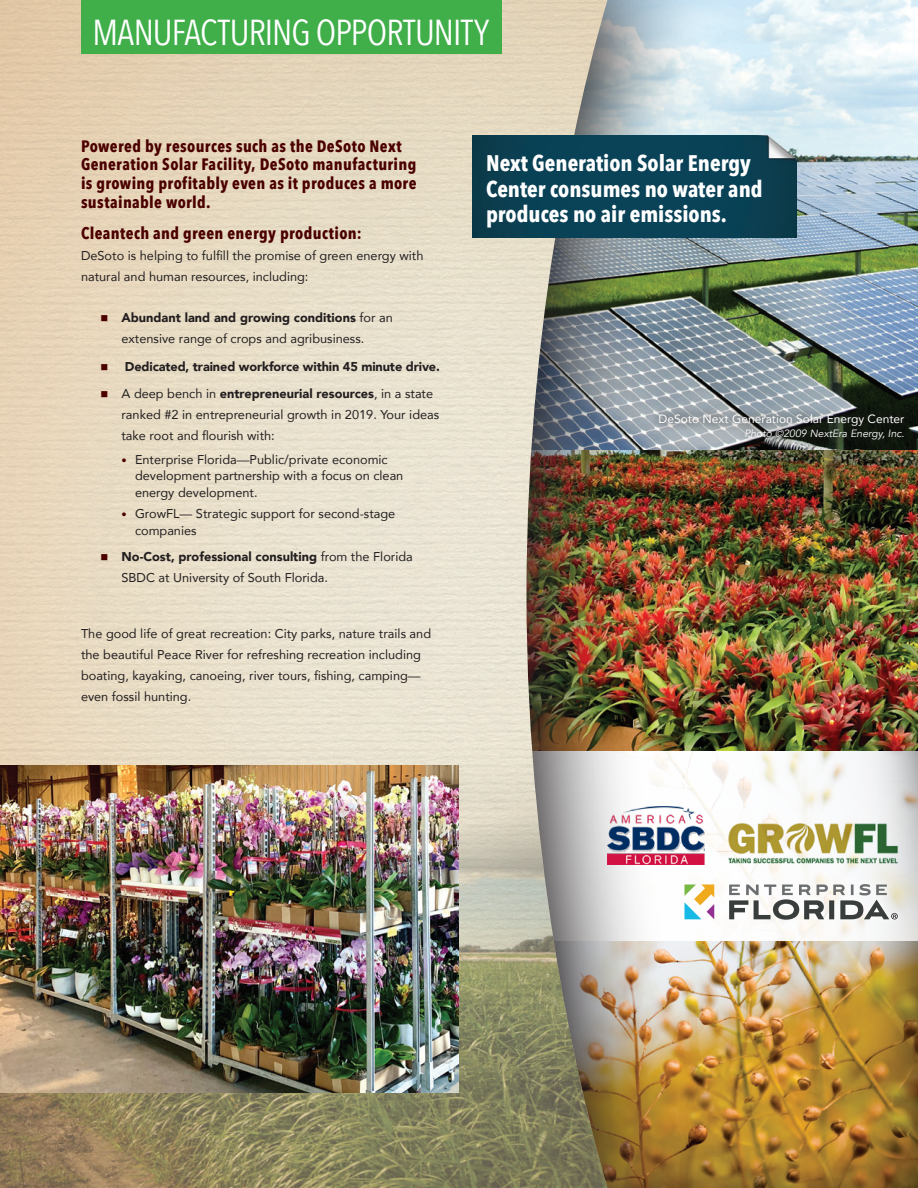
<style>
.page{position:relative;width:918px;height:1188px;background:#fff}
.page>*{position:absolute;margin:0;border:0;box-sizing:border-box;transform-origin:0 0}
.t1{font:36px "Avenir Next Condensed";letter-spacing:-.025em;color:#fff}
.body_paragraphs{font:700 22.5px/25.5px "Avenir Next Condensed";color:#fff}
.t2{font:700 16.5px/18.8px "Avenir Next Condensed";letter-spacing:.02em;color:#4b0000}
.body_paragraphs-2{font:12.75px/21px "Avenir";color:#231f20}
.t3{font:900 12.75px "Avenir";letter-spacing:-.01em;color:#231f20}
.body_paragraphs-3{font:12px "Avenir";color:#fff}
.body_paragraphs-4{font:italic 10.5px "Avenir";color:#fff}
.s1{font-weight:900}
.s2{font-size:10.5px;color:#4b0000}
</style>
<div class="page">
<img style="left:714px;top:940px;width:204px;height:248px">
<svg style="left:747px;top:876px;width:171px;height:64px;fill:#f8f7f4"></svg>
<img style="left:714px;top:751px;width:204px;height:125px">
<img style="left:714px;top:449px;width:204px;height:302px">
<img style="left:714px;top:0;width:204px;height:449px">
<img style="left:608px;top:0;width:106px;height:1188px">
<img style="left:0;top:0;width:608px;height:736px">
<img style="left:0;top:736px;width:621px;height:452px">
<img style="left:0;top:766px;width:459px;height:327px">
<img style="left:722px;top:819px;width:182px;height:47px">
<svg style="left:650px;top:405px;width:262px;height:44px;background:#656c6c"></svg>
<img style="left:473px;top:135px;width:324px;height:103px">
<div style="left:81px;top:0;width:420px;height:54px;background:#40ae49"></div>
<div style="left:679px;top:879px;width:224px;height:46px;background:#fff"></div>
<svg style="left:684px;top:884px;width:30px;height:35px"></svg>
<svg style="left:729px;top:884px;width:169px;height:36px"></svg>
<img style="left:608px;top:806px;width:97px;height:59px">
<svg style="left:101px;top:315px;width:6px;height:6px"></svg>
<svg style="left:101px;top:364px;width:6px;height:6px"></svg>
<svg style="left:101px;top:391px;width:6px;height:6px"></svg>
<svg style="left:101px;top:554px;width:6px;height:7px"></svg>
<p class="t1" style="left:93px;top:2px;width:398px">MANUFACTURING OPPORTUNITY</p>
<p class="t2" style="left:81px;top:136px;width:337px">Powered by resources such as the DeSoto Next Generation Solar Facility, DeSoto manufacturing is growing profitably even as it produces a more sustainable world.</p>
<p class="t2" style="left:81px;top:224px;width:282px">Cleantech and green energy production:</p>
<p class="body_paragraphs-2" style="left:81px;top:245px;width:344px">DeSoto is helping to fulfill the promise of green energy with natural and human resources, including:</p>
<p class="body_paragraphs-2" style="left:122px;top:306px;width:273px"><span class="s1">Abundant land and growing conditions</span> for an extensive range of crops and agribusiness.</p>
<p class="t3" style="left:125px;top:355px;width:317px">Dedicated, trained workforce within 45 minute drive.</p>
<p class="body_paragraphs-2" style="left:122px;top:383px;width:319px">A deep bench in <span class="s1">entrepreneurial resources</span>, in a state ranked #2 in entrepreneurial growth in 2019. Your ideas take root and flourish with:</p>
<p class="body_paragraphs-2" style="left:135px;top:450px;width:270px;line-height:16.5px;text-indent:-14px"><span class="s2">•</span> Enterprise Florida—Public/private economic development partnership with a focus on clean energy development.</p>
<p class="body_paragraphs-2" style="left:135px;top:505px;width:262px;line-height:16.5px;text-indent:-14px"><span class="s2">•</span> GrowFL— Strategic support for second-stage companies</p>
<p class="body_paragraphs-2" style="left:122px;top:546px;width:293px"><span class="s1">No-Cost, professional consulting</span> from the Florida<br>SBDC at University of South Florida.</p>
<p class="body_paragraphs-2" style="left:81px;top:623px;width:352px">The good life of great recreation: City parks, nature trails and the beautiful Peace River for refreshing recreation including boating, kayaking, canoeing, river tours, fishing, camping— even fossil hunting.</p>
<p class="body_paragraphs" style="left:486px;top:150px;width:278px">Next Generation Solar Energy<br>Center consumes no water and produces no air emissions.</p>
<p class="body_paragraphs-3" style="left:659px;top:409px;width:247px">DeSoto Next Generation Solar Energy Center</p>
<p class="body_paragraphs-4" style="left:744px;top:427px;width:162px">Photo ©2009 NextEra Energy, Inc.</p>
</div>
